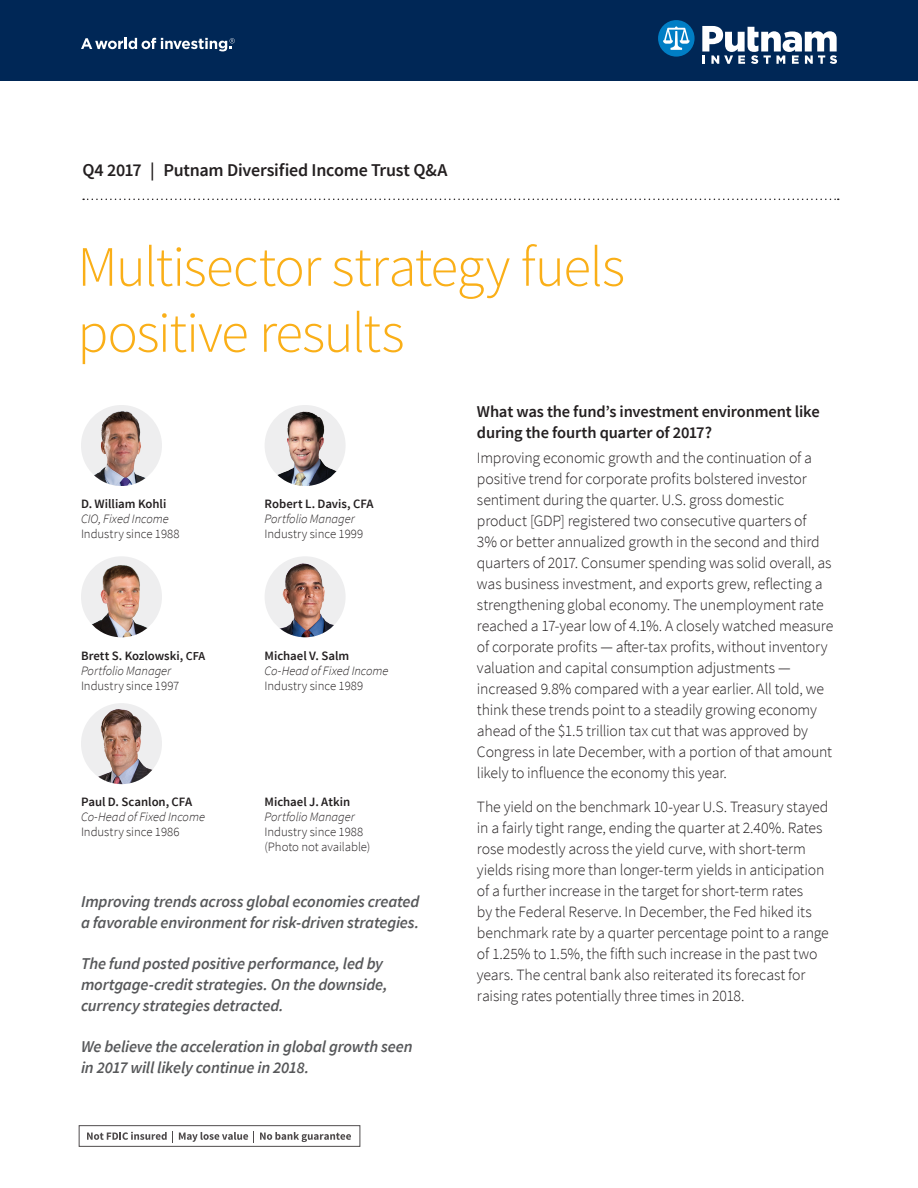
<style>
.page{position:relative;width:918px;height:1188px;background:#fff}
.page>*{position:absolute;margin:0;border:0;box-sizing:border-box;transform-origin:0 0}
.Headline{font:300 57px/66px "Source Sans Pro";letter-spacing:-.025em;color:#faaf18}
.Quarter{font:600 18px "Source Sans Pro";letter-spacing:-.015em;color:#231f20}
.Key_takeaway_Q_A_bul{font:italic 600 16.5px/21px "Source Sans Pro";letter-spacing:-.01em;color:#57585a}
.Subhead{font:600 16.5px/21px "Source Sans Pro";letter-spacing:-.01em;color:#231f20}
.Body{font:300 15.75px/21px "Source Sans Pro";letter-spacing:-.01em;color:#231f20}
.Industry_since{font:300 12.75px/15px "Source Sans Pro";color:#231f20}
.Author_title{font:italic 300 12.75px "Source Sans Pro";color:#231f20}
.Author_name{font:600 12.75px "Source Sans Pro";color:#231f20}
.s1{font-size:12.15px}
</style>
<div class="page">
<img style="left:81px;top:405px;width:81px;height:81px;border-radius:40px">
<img style="left:265px;top:405px;width:81px;height:81px;border-radius:40px">
<img style="left:81px;top:556px;width:81px;height:81px;border-radius:40px">
<img style="left:265px;top:556px;width:81px;height:81px;border-radius:40px">
<img style="left:81px;top:703px;width:81px;height:81px;border-radius:40px">
<svg style="left:83px;top:199px;width:756px;height:1px"></svg>
<svg style="left:87px;top:1131px;width:86px;height:11px"></svg>
<svg style="left:179px;top:1131px;width:75px;height:11px"></svg>
<svg style="left:260px;top:1132px;width:91px;height:10px"></svg>
<div style="left:0;top:0;width:918px;height:81px;background:#002756"></div>
<svg style="left:658px;top:20px;width:37px;height:37px"></svg>
<svg style="left:702px;top:26px;width:135px;height:38px"></svg>
<svg style="left:81px;top:38px;width:154px;height:13px"></svg>
<p class="Quarter" style="left:82px;top:158px;width:367px">Q4 2017 | Putnam Diversified Income Trust Q&amp;A</p>
<p class="Headline" style="left:77px;top:234px;width:549px">Multisector strategy fuels positive results</p>
<p class="Author_name" style="left:81px;top:496px;width:87px">D. William Kohli</p>
<p class="Author_title" style="left:81px;top:511px;width:89px">CIO, Fixed Income</p>
<p class="Industry_since" style="left:81px;top:527px;width:100px">Industry since 1988</p>
<p class="Author_name" style="left:81px;top:647px;width:126px">Brett S. Kozlowski, <span class="s1">CFA</span></p>
<p class="Author_title" style="left:81px;top:663px;width:92px">Portfolio Manager</p>
<p class="Industry_since" style="left:81px;top:678px;width:100px">Industry since 1997</p>
<p class="Author_name" style="left:81px;top:794px;width:113px">Paul D. Scanlon, CFA</p>
<p class="Author_title" style="left:81px;top:810px;width:126px">Co-Head of Fixed Income</p>
<p class="Industry_since" style="left:81px;top:825px;width:100px">Industry since 1986</p>
<p class="Author_name" style="left:265px;top:496px;width:111px">Robert L. Davis, CFA</p>
<p class="Author_title" style="left:265px;top:511px;width:92px">Portfolio Manager</p>
<p class="Industry_since" style="left:265px;top:527px;width:100px">Industry since 1999</p>
<p class="Author_name" style="left:265px;top:647px;width:86px">Michael V. Salm</p>
<p class="Author_title" style="left:265px;top:663px;width:126px">Co-Head of Fixed Income</p>
<p class="Industry_since" style="left:265px;top:678px;width:100px">Industry since 1989</p>
<p class="Author_name" style="left:265px;top:794px;width:87px">Michael J. Atkin</p>
<p class="Author_title" style="left:265px;top:810px;width:92px">Portfolio Manager</p>
<p class="Industry_since" style="left:265px;top:825px;width:107px">Industry since 1988 (Photo not available)</p>
<p class="Key_takeaway_Q_A_bul" style="left:81px;top:891px;width:340px">Improving trends across global economies created a favorable environment for risk-driven strategies.</p>
<p class="Key_takeaway_Q_A_bul" style="left:81px;top:953px;width:308px">The fund posted positive performance, led by mortgage-credit strategies. On the downside, currency strategies detracted.</p>
<p class="Key_takeaway_Q_A_bul" style="left:81px;top:1036px;width:333px">We believe the acceleration in global growth seen in 2017 will likely continue in 2018.</p>
<p class="Subhead" style="left:477px;top:402px;width:344px">What was the fund’s investment environment like during the fourth quarter of 2017?</p>
<p class="Body" style="left:477px;top:447px;width:358px">Improving economic growth and the continuation of a positive trend for corporate profits bolstered investor sentiment during the quarter. U.S. gross domestic product [GDP] registered two consecutive quarters of<br>3% or better annualized growth in the second and third quarters of 2017. Consumer spending was solid overall, as was business investment, and exports grew, reflecting a strengthening global economy. The unemployment rate reached a 17-year low of 4.1%. A closely watched measure of corporate profits — after-tax profits, without inventory valuation and capital consumption adjustments — increased 9.8% compared with a year earlier. All told, we think these trends point to a steadily growing economy ahead of the $1.5 trillion tax cut that was approved by Congress in late December, with a portion of that amount likely to influence the economy this year.</p>
<p class="Body" style="left:477px;top:796px;width:353px">The yield on the benchmark 10-year U.S. Treasury stayed in a fairly tight range, ending the quarter at 2.40%. Rates rose modestly across the yield curve, with short-term yields rising more than longer-term yields in anticipation of a further increase in the target for short-term rates<br>by the Federal Reserve. In December, the Fed hiked its benchmark rate by a quarter percentage point to a range of 1.25% to 1.5%, the fifth such increase in the past two years. The central bank also reiterated its forecast for raising rates potentially three times in 2018.</p>
</div>
